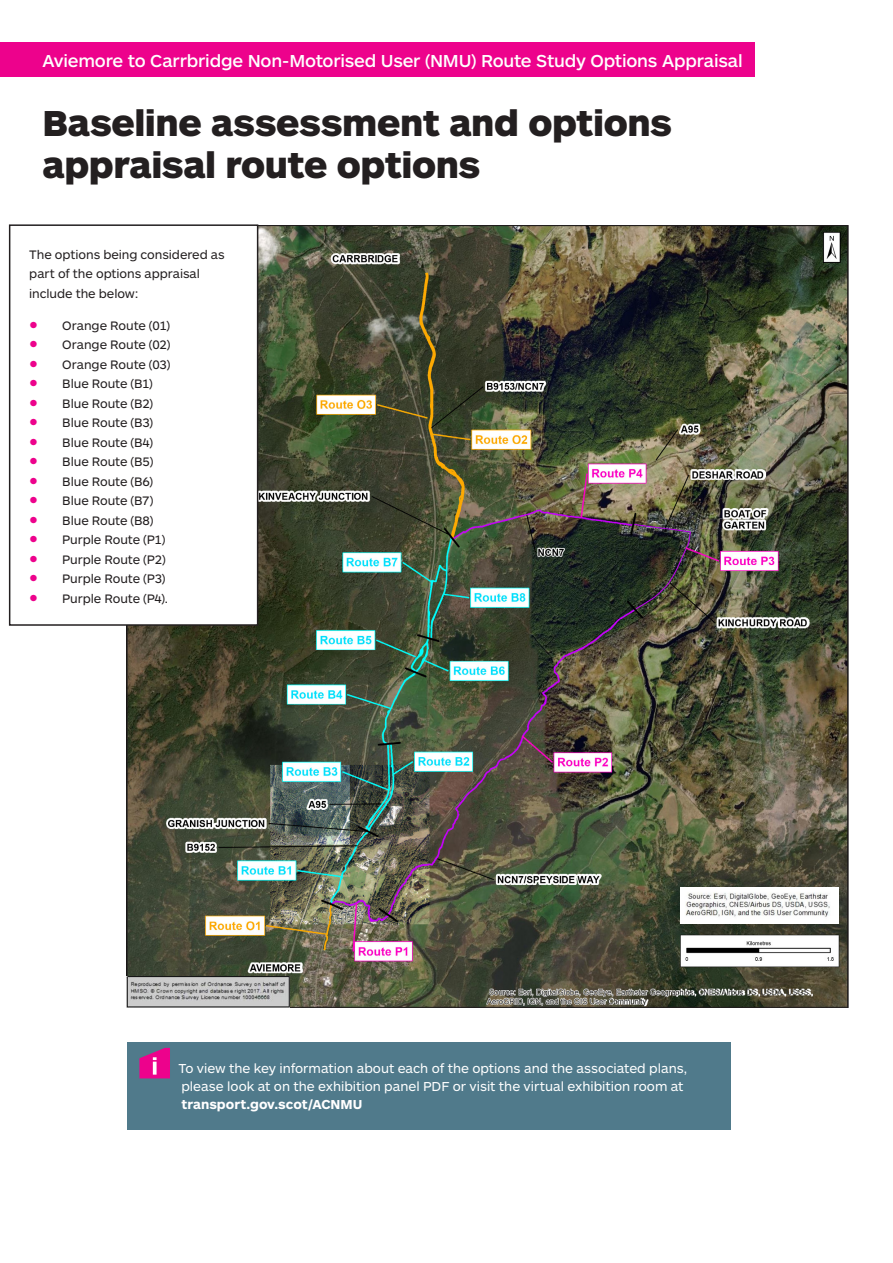
<style>
.page{position:relative;width:893px;height:1263px;background:#fff}
.page>*{position:absolute;margin:0;border:0;box-sizing:border-box;transform-origin:0 0}
.Headlines{font:900 37.5px/42px "ARS Maquette Pro";letter-spacing:-.01em;color:#231f20}
.Headlines_light{font:500 18px "ARS Maquette Pro";letter-spacing:-.01em;color:#fff}
.Headlines_light-2{font:13.5px/18px "ARS Maquette Pro";color:#fff}
.Body_text{font:12.75px/19.5px "ARS Maquette Pro";letter-spacing:-.005em;color:#231f20}
.s1{font-size:24px;color:#ed028c}
.s2{font-weight:700}
</style>
<div class="page">
<img style="left:129px;top:227px;width:717px;height:779px">
<div style="left:10px;top:225px;width:248px;height:400px;background:#fff"></div>
<div style="left:9px;top:224px;width:249px;height:402px;border:2px solid #231f20"></div>
<div style="left:127px;top:1042px;width:603px;height:87px;background:#507a8b"></div>
<svg style="left:139px;top:1048px;width:31px;height:30px"></svg>
<div style="left:0;top:43px;width:754px;height:34px;background:#ed028c"></div>
<img style="left:127px;top:977px;width:163px;height:31px">
<img style="left:680px;top:887px;width:159px;height:36px">
<p class="Headlines_light" style="left:43px;top:49px;width:702px">Aviemore to Carrbridge Non-Motorised User (NMU) Route Study Options Appraisal</p>
<p class="Headlines" style="left:43px;top:100px;width:631px">Baseline assessment and options appraisal route options</p>
<p class="Body_text" style="left:29px;top:244px;width:197px">The options being considered as part of the options appraisal include the below:</p>
<p class="Body_text" style="left:29px;top:315px;width:142px"><span class="s1">•</span> Orange Route (01)</p>
<p class="Body_text" style="left:29px;top:335px;width:143px"><span class="s1">•</span> Orange Route (02)</p>
<p class="Body_text" style="left:29px;top:354px;width:143px"><span class="s1">•</span> Orange Route (03)</p>
<p class="Body_text" style="left:29px;top:374px;width:125px"><span class="s1">•</span> Blue Route (B1)</p>
<p class="Body_text" style="left:29px;top:393px;width:125px"><span class="s1">•</span> Blue Route (B2)</p>
<p class="Body_text" style="left:29px;top:413px;width:126px"><span class="s1">•</span> Blue Route (B3)</p>
<p class="Body_text" style="left:29px;top:432px;width:125px"><span class="s1">•</span> Blue Route (B4)</p>
<p class="Body_text" style="left:29px;top:452px;width:126px"><span class="s1">•</span> Blue Route (B5)</p>
<p class="Body_text" style="left:29px;top:471px;width:125px"><span class="s1">•</span> Blue Route (B6)</p>
<p class="Body_text" style="left:29px;top:491px;width:126px"><span class="s1">•</span> Blue Route (B7)</p>
<p class="Body_text" style="left:29px;top:510px;width:126px"><span class="s1">•</span> Blue Route (B8)</p>
<p class="Body_text" style="left:29px;top:530px;width:138px"><span class="s1">•</span> Purple Route (P1)</p>
<p class="Body_text" style="left:29px;top:549px;width:138px"><span class="s1">•</span> Purple Route (P2)</p>
<p class="Body_text" style="left:29px;top:569px;width:138px"><span class="s1">•</span> Purple Route (P3)</p>
<p class="Body_text" style="left:29px;top:588px;width:140px"><span class="s1">•</span> Purple Route (P4).</p>
<p class="Headlines_light-2" style="left:178px;top:1059px;width:510px">To view the key information about each of the options and the associated plans, please look at on the exhibition panel PDF or visit the virtual exhibition room at <span class="s2">transport.gov.scot/ACNMU</span></p>
</div>
